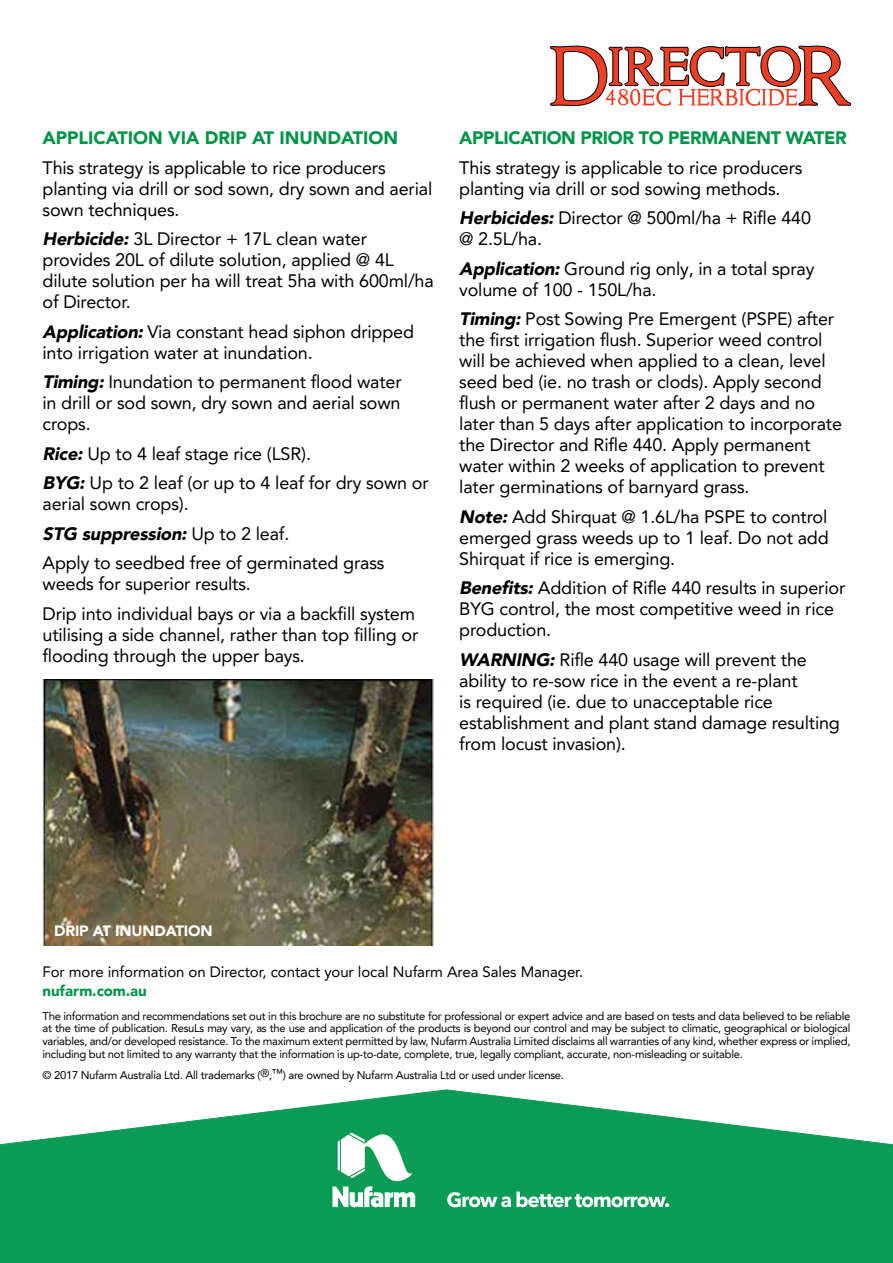
<style>
.page{position:relative;width:893px;height:1263px;background:#fff}
.page>*{position:absolute;margin:0;border:0;box-sizing:border-box;transform-origin:0 0}
.t1{font:18px/21px "Avenir LT Pro";letter-spacing:-.01em;color:#000}
.t2{font:900 18px "Avenir LT Pro";letter-spacing:-.02em;color:#009448}
.t3{font:900 18px "Avenir LT Pro";color:#009448}
.t4{font:15px "Avenir LT Pro";letter-spacing:-.005em;color:#000}
.t5{font:900 15px "Avenir LT Pro";letter-spacing:-.01em;color:#fff}
.t6{font:900 15px "Avenir LT Pro";letter-spacing:-.005em;color:#009448}
.t7{font:11.25px/12.8px "Avenir LT Pro";letter-spacing:-.025em;color:#000;text-align:justify}
.s1{font-weight:900;font-style:italic}
</style>
<div class="page">
<svg style="left:0;top:1090px;width:893px;height:173px"></svg>
<svg style="left:332px;top:1132px;width:83px;height:75px"></svg>
<svg style="left:447px;top:1191px;width:222px;height:16px"></svg>
<svg style="left:550px;top:46px;width:301px;height:60px"></svg>
<img style="left:43px;top:679px;width:391px;height:266px">
<p class="t3" style="left:43px;top:127px;width:357px">APPLICATION VIA DRIP AT INUNDATION</p>
<p class="t1" style="left:43px;top:157px;width:391px">This strategy is applicable to rice producers planting via drill or sod sown, dry sown and aerial sown techniques.</p>
<p class="t1" style="left:43px;top:228px;width:393px"><span class="s1">Herbicide:</span> 3L Director + 17L clean water provides 20L of dilute solution, applied @ 4L dilute solution per ha will treat 5ha with 600ml/ha of Director.</p>
<p class="t1" style="left:43px;top:321px;width:373px"><span class="s1">Application:</span>Via constant head siphon dripped into irrigation water at inundation.</p>
<p class="t1" style="left:43px;top:371px;width:361px;text-align:justify"><span class="s1">Timing:</span>Inundation to permanent flood water in drill or sod sown, dry sown and aerial sown crops.</p>
<p class="t1" style="left:43px;top:438px;width:388px;line-height:29.5px"><span class="s1">Rice:</span> Up to 4 leaf stage rice (LSR).<br><span class="s1">BYG:</span> Up to 2 leaf (or up to 4 leaf for dry sown or</p>
<p class="t1" style="left:43px;top:489px;width:343px;line-height:29.5px">aerial sown crops).<br><span class="s1">STG suppression:</span> U p t o 2 l e a f .<br>Apply to seedbed free of germinated grass</p>
<p class="t1" style="left:43px;top:569px;width:374px;line-height:29.5px">weeds for superior results.<br>Drip into individual bays or via a backfill system</p>
<p class="t1" style="left:43px;top:624px;width:377px">utilising a side channel, rather than top filling or flooding through the upper bays.</p>
<p class="t2" style="left:459px;top:127px;width:389px">APPLICATION PRIOR TO PERMANENT WATER</p>
<p class="t1" style="left:459px;top:157px;width:345px">This strategy is applicable to rice producers planting via drill or sod sowing methods.</p>
<p class="t1" style="left:459px;top:207px;width:353px"><span class="s1">Herbicides:</span> Director @ 500ml/ha + Rifle 440 @ 2.5L/ha.</p>
<p class="t1" style="left:459px;top:258px;width:357px"><span class="s1">Application:</span>Ground rig only, in a total spray volume of 100 - 150L/ha.</p>
<p class="t1" style="left:459px;top:308px;width:384px"><span class="s1">Timing:</span>Post Sowing Pre Emergent (PSPE) after the first irrigation flush. Superior weed control will be achieved when applied to a clean, level seed bed (ie. no trash or clods). Apply second flush or permanent water after 2 days and no later than 5 days after application to incorporate the Director and Rifle 440. Apply permanent water within 2 weeks of application to prevent later germinations of barnyard grass.</p>
<p class="t1" style="left:459px;top:506px;width:371px;text-align:justify"><span class="s1">Note:</span> Add Shirquat @ 1.6L/ha PSPE to control emerged grass weeds up to 1 leaf. Do not add Shirquat if rice is emerging.</p>
<p class="t1" style="left:459px;top:577px;width:388px"><span class="s1">Benefits:</span> Addition of Rifle 440 results in superior<br>BYG control, the most competitive weed in rice production.</p>
<p class="t1" style="left:459px;top:649px;width:382px"><span class="s1">WARNING:</span> Rifle 440 usage will prevent the ability to re-sow rice in the event a re-plant<br>is required (ie. due to unacceptable rice establishment and plant stand damage resulting from locust invasion).</p>
<p class="t5" style="left:54px;top:922px;width:160px">DRIP AT INUNDATION</p>
<p class="t4" style="left:43px;top:962px;width:542px">For more information on Director, contact your local Nufarm Area Sales Manager.</p>
<p class="t6" style="left:43px;top:982px;width:106px">nufarm.com.au</p>
<p class="t7" style="left:43px;top:1009px;width:809px">The information and recommendations set out in this brochure are no substitute for professional or expert advice and are based on tests and data believed to be reliable at the time of publication. ResuLs may vary, as the use and application of the products is beyond our control and may be subject to climatic, geographical or biological variables, and/or developed resistance. To the maximum extent permitted by law, Nufarm Australia Limited disclaims all warranties of any kind, whether express or implied, including but not limited to any warranty that the information is up-to-date, complete, true, legally compliant, accurate, non-misleading or suitable.</p>
<p class="t7" style="left:43px;top:1069px;width:523px">© 2017 Nufarm Australia Ltd. All trademarks (®,™) are owned by Nufarm Australia Ltd or used under license.</p>
</div>
